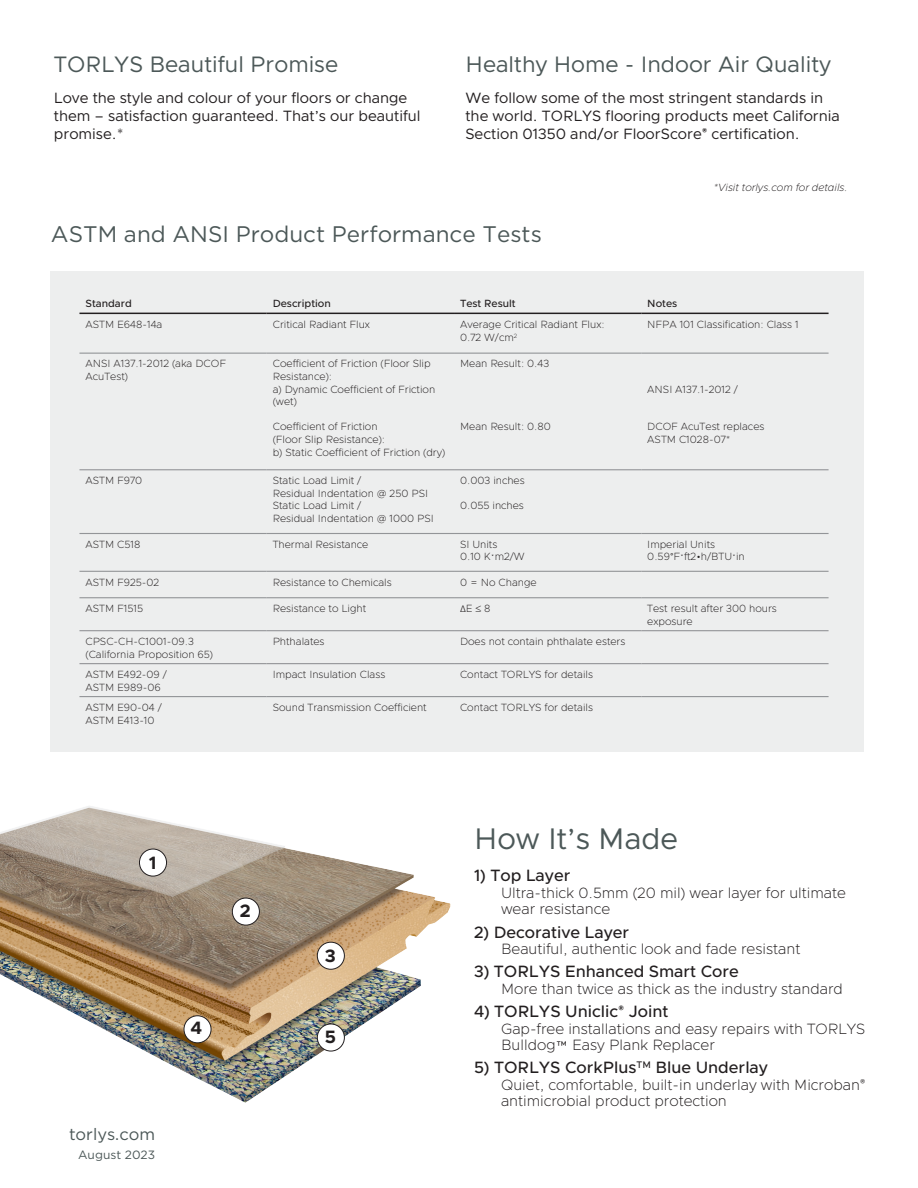
<style>
.page{position:relative;width:918px;height:1188px;background:#fff}
.page>*{position:absolute;margin:0;border:0;box-sizing:border-box;transform-origin:0 0}
.t1{font:30px "Clarity City";color:#4c5858}
.t2{font:22.5px "Clarity City";color:#4c5858}
.t3{font:22.5px "Gotham HTF";color:#4c5858}
.t4{font:700 18px "Clarity City";color:#231f20}
.t5{font:500 16.5px "Clarity City";color:#231f20}
.t6{font:16.5px "Gotham HTF";color:#4c5858}
.t7{font:200 15px/16.5px "Clarity City";color:#231f20}
.t8{font:15px/18px "Clarity City";color:#231f20}
.t9{font:12px "Gotham HTF";color:#4c5858}
.t10{font:200 10.5px/12.6px "Clarity City";color:#231f20}
.t11{font:500 10.5px "Clarity City";color:#231f20}
.t12{font:italic 200 10.5px "Clarity City";color:#231f20}
.s1{font-family:"Calibri";font-weight:300}
</style>
<div class="page">
<img style="left:0;top:806px;width:451px;height:297px">
<div style="left:139px;top:849px;width:28px;height:27px;background:#fff;border-radius:50%"></div>
<div style="left:139px;top:849px;width:28px;height:27px;border:1px solid #231f20;border-radius:50%"></div>
<div style="left:184px;top:1016px;width:27px;height:27px;background:#fff;border-radius:50%"></div>
<div style="left:184px;top:1016px;width:27px;height:27px;border:1px solid #231f20;border-radius:50%"></div>
<div style="left:232px;top:898px;width:27px;height:27px;background:#fff;border-radius:50%"></div>
<div style="left:232px;top:898px;width:28px;height:27px;border:1px solid #231f20;border-radius:50%"></div>
<div style="left:317px;top:942px;width:27px;height:27px;background:#fff;border-radius:50%"></div>
<div style="left:317px;top:942px;width:28px;height:27px;border:1px solid #231f20;border-radius:50%"></div>
<div style="left:317px;top:1024px;width:27px;height:27px;background:#fff;border-radius:50%"></div>
<div style="left:317px;top:1024px;width:28px;height:27px;border:1px solid #231f20;border-radius:50%"></div>
<div style="left:51px;top:271px;width:813px;height:480px;background:#edeeee"></div>
<hr style="left:79px;top:313px;width:188px;height:1px;background:#231f20">
<hr style="left:267px;top:313px;width:187px;height:1px;background:#231f20">
<hr style="left:454px;top:313px;width:187px;height:1px;background:#231f20">
<hr style="left:641px;top:313px;width:188px;height:1px;background:#231f20">
<hr style="left:79px;top:353px;width:188px;height:1px;background:#939598">
<hr style="left:267px;top:353px;width:187px;height:1px;background:#939598">
<hr style="left:454px;top:353px;width:187px;height:1px;background:#939598">
<hr style="left:641px;top:353px;width:188px;height:1px;background:#939598">
<hr style="left:79px;top:469px;width:188px;height:1px;background:#939598">
<hr style="left:267px;top:469px;width:187px;height:1px;background:#939598">
<hr style="left:454px;top:469px;width:187px;height:1px;background:#939598">
<hr style="left:641px;top:469px;width:188px;height:1px;background:#939598">
<hr style="left:79px;top:533px;width:188px;height:1px;background:#939598">
<hr style="left:267px;top:533px;width:187px;height:1px;background:#939598">
<hr style="left:454px;top:533px;width:187px;height:1px;background:#939598">
<hr style="left:641px;top:533px;width:188px;height:1px;background:#939598">
<hr style="left:79px;top:571px;width:188px;height:1px;background:#939598">
<hr style="left:267px;top:571px;width:187px;height:1px;background:#939598">
<hr style="left:454px;top:571px;width:187px;height:1px;background:#939598">
<hr style="left:641px;top:571px;width:188px;height:1px;background:#939598">
<hr style="left:79px;top:597px;width:188px;height:1px;background:#939598">
<hr style="left:267px;top:597px;width:187px;height:1px;background:#939598">
<hr style="left:454px;top:597px;width:187px;height:1px;background:#939598">
<hr style="left:641px;top:597px;width:188px;height:1px;background:#939598">
<hr style="left:79px;top:630px;width:188px;height:1px;background:#939598">
<hr style="left:267px;top:630px;width:187px;height:1px;background:#939598">
<hr style="left:454px;top:630px;width:187px;height:1px;background:#939598">
<hr style="left:641px;top:630px;width:188px;height:1px;background:#939598">
<hr style="left:79px;top:663px;width:188px;height:1px;background:#939598">
<hr style="left:267px;top:663px;width:187px;height:1px;background:#939598">
<hr style="left:454px;top:663px;width:187px;height:1px;background:#939598">
<hr style="left:641px;top:663px;width:188px;height:1px;background:#939598">
<hr style="left:79px;top:696px;width:188px;height:1px;background:#939598">
<hr style="left:267px;top:696px;width:187px;height:1px;background:#939598">
<hr style="left:454px;top:696px;width:187px;height:1px;background:#939598">
<hr style="left:641px;top:696px;width:188px;height:1px;background:#939598">
<p class="t2" style="left:54px;top:50px;width:286px">TORLYS Beautiful Promise</p>
<p class="t8" style="left:54px;top:89px;width:368px">Love the style and colour of your floors or change them – satisfaction guaranteed. That’s our beautiful promise.*</p>
<p class="t2" style="left:465px;top:50px;width:367px">Healthy Home - Indoor Air Quality</p>
<p class="t8" style="left:465px;top:89px;width:376px">We follow some of the most stringent standards in the world. TORLYS flooring products meet California<br>Section 01350 and/or FloorScore<sup>®</sup> certification.</p>
<p class="t12" style="left:713px;top:181px;width:136px">*Visit torlys.com for details.</p>
<p class="t3" style="left:51px;top:222px;width:492px">ASTM and ANSI Product Performance Tests</p>
<p class="t11" style="left:85px;top:297px;width:48px">Standard</p>
<p class="t11" style="left:273px;top:297px;width:60px">Description</p>
<p class="t11" style="left:460px;top:297px;width:57px">Test Result</p>
<p class="t11" style="left:647px;top:297px;width:31px">Notes</p>
<p class="t10" style="left:85px;top:318px;width:78px">ASTM E648-14a</p>
<p class="t10" style="left:273px;top:318px;width:99px">Critical Radiant Flux</p>
<p class="t10" style="left:460px;top:318px;width:146px">Average Critical Radiant Flux:</p>
<p class="t10" style="left:460px;top:331px;width:59px">0.72 W/cm<sup>2</sup></p>
<p class="t10" style="left:647px;top:318px;width:153px">NFPA 101 Classification: Class 1</p>
<p class="t10" style="left:85px;top:358px;width:142px">ANSI A137.1-2012 (aka DCOF<br>AcuTest)</p>
<p class="t10" style="left:273px;top:358px;width:159px">Coefficient of Friction (Floor Slip<br>Resistance):</p>
<p class="t10" style="left:273px;top:383px;width:164px">a) Dynamic Coefficient of Friction (wet)</p>
<p class="t10" style="left:273px;top:421px;width:106px">Coefficient of Friction</p>
<p class="t10" style="left:273px;top:433px;width:114px">(Floor Slip Resistance):</p>
<p class="t10" style="left:273px;top:446px;width:174px">b) Static Coefficient of Friction (dry)</p>
<p class="t10" style="left:85px;top:474px;width:58px">ASTM F970</p>
<p class="t10" style="left:273px;top:474px;width:90px">Static Load Limit /</p>
<p class="t10" style="left:273px;top:487px;width:157px">Residual Indentation @ 250 PSI</p>
<p class="t10" style="left:273px;top:499px;width:90px">Static Load Limit /</p>
<p class="t10" style="left:273px;top:512px;width:163px">Residual Indentation @ 1000 PSI</p>
<p class="t10" style="left:460px;top:358px;width:91px">Mean Result: 0.43</p>
<p class="t10" style="left:460px;top:421px;width:92px">Mean Result: 0.80</p>
<p class="t10" style="left:460px;top:474px;width:66px">0.003 inches</p>
<p class="t10" style="left:460px;top:499px;width:65px">0.055 inches</p>
<p class="t10" style="left:85px;top:538px;width:57px">ASTM C518</p>
<p class="t10" style="left:273px;top:538px;width:97px">Thermal Resistance</p>
<p class="t10" style="left:460px;top:538px;width:39px">SI Units</p>
<p class="t10" style="left:460px;top:550px;width:66px">0.10 K<span class="s1">ˑ</span>m2/W</p>
<p class="t10" style="left:647px;top:383px;width:92px">ANSI A137.1-2012 /</p>
<p class="t10" style="left:647px;top:421px;width:119px">DCOF AcuTest replaces</p>
<p class="t10" style="left:647px;top:433px;width:85px">ASTM C1028-07*</p>
<p class="t10" style="left:647px;top:538px;width:69px">Imperial Units</p>
<p class="t10" style="left:647px;top:550px;width:99px">0.59<span class="s1">°</span>F<span class="s1">ˑ</span>ft2•h/BTU<span class="s1">ˑ</span>in</p>
<p class="t10" style="left:85px;top:576px;width:75px">ASTM F925-02</p>
<p class="t10" style="left:273px;top:576px;width:121px">Resistance to Chemicals</p>
<p class="t10" style="left:460px;top:576px;width:78px">0 = No Change</p>
<p class="t10" style="left:85px;top:602px;width:59px">ASTM F1515</p>
<p class="t10" style="left:273px;top:602px;width:95px">Resistance to Light</p>
<p class="t10" style="left:460px;top:602px;width:32px"><span class="s1">Δ</span>E ≤ 8</p>
<p class="t10" style="left:647px;top:602px;width:131px">Test result after 300 hours exposure</p>
<p class="t10" style="left:85px;top:635px;width:110px">CPSC-CH-C1001-09.3</p>
<p class="t10" style="left:85px;top:648px;width:129px">(California Proposition 65)</p>
<p class="t10" style="left:273px;top:635px;width:53px">Phthalates</p>
<p class="t10" style="left:460px;top:635px;width:167px">Does not contain phthalate esters</p>
<p class="t10" style="left:85px;top:668px;width:83px">ASTM E492-09 /</p>
<p class="t10" style="left:85px;top:681px;width:77px">ASTM E989-06</p>
<p class="t10" style="left:85px;top:701px;width:78px">ASTM E90-04 /</p>
<p class="t10" style="left:85px;top:714px;width:71px">ASTM E413-10</p>
<p class="t10" style="left:273px;top:668px;width:114px">Impact Insulation Class</p>
<p class="t10" style="left:460px;top:668px;width:135px">Contact TORLYS for details</p>
<p class="t10" style="left:273px;top:701px;width:155px">Sound Transmission Coefficient</p>
<p class="t10" style="left:460px;top:701px;width:135px">Contact TORLYS for details</p>
<p class="t4" style="left:149px;top:851px;width:9px">1</p>
<p class="t4" style="left:240px;top:899px;width:12px">2</p>
<p class="t4" style="left:191px;top:1017px;width:13px">4</p>
<p class="t6" style="left:69px;top:1125px;width:88px">torlys.com</p>
<p class="t9" style="left:78px;top:1148px;width:78px">August 2023</p>
<p class="t4" style="left:325px;top:945px;width:13px">3</p>
<p class="t4" style="left:325px;top:1025px;width:13px">5</p>
<p class="t1" style="left:474px;top:820px;width:206px">How It’s Made</p>
<p class="t5" style="left:474px;top:865px;width:98px">1) Top Layer</p>
<p class="t7" style="left:501px;top:884px;width:346px">Ultra-thick 0.5mm (20 mil) wear layer for ultimate wear resistance</p>
<p class="t5" style="left:474px;top:922px;width:157px">2) Decorative Layer</p>
<p class="t7" style="left:501px;top:941px;width:301px">Beautiful, authentic look and fade resistant</p>
<p class="t5" style="left:474px;top:961px;width:266px">3) TORLYS Enhanced Smart Core</p>
<p class="t7" style="left:501px;top:980px;width:344px">More than twice as thick as the industry standard</p>
<p class="t5" style="left:474px;top:1001px;width:196px">4) TORLYS Uniclic<sup>®</sup> Joint</p>
<p class="t7" style="left:501px;top:1020px;width:366px">Gap-free installations and easy repairs with TORLYS<br>Bulldog™ Easy Plank Replacer</p>
<p class="t5" style="left:474px;top:1057px;width:296px">5) TORLYS CorkPlus<sup>TM</sup> Blue Underlay</p>
<p class="t7" style="left:501px;top:1076px;width:366px">Quiet, comfortable, built-in underlay with Microban<sup>® </sup>antimicrobial product protection</p>
</div>
